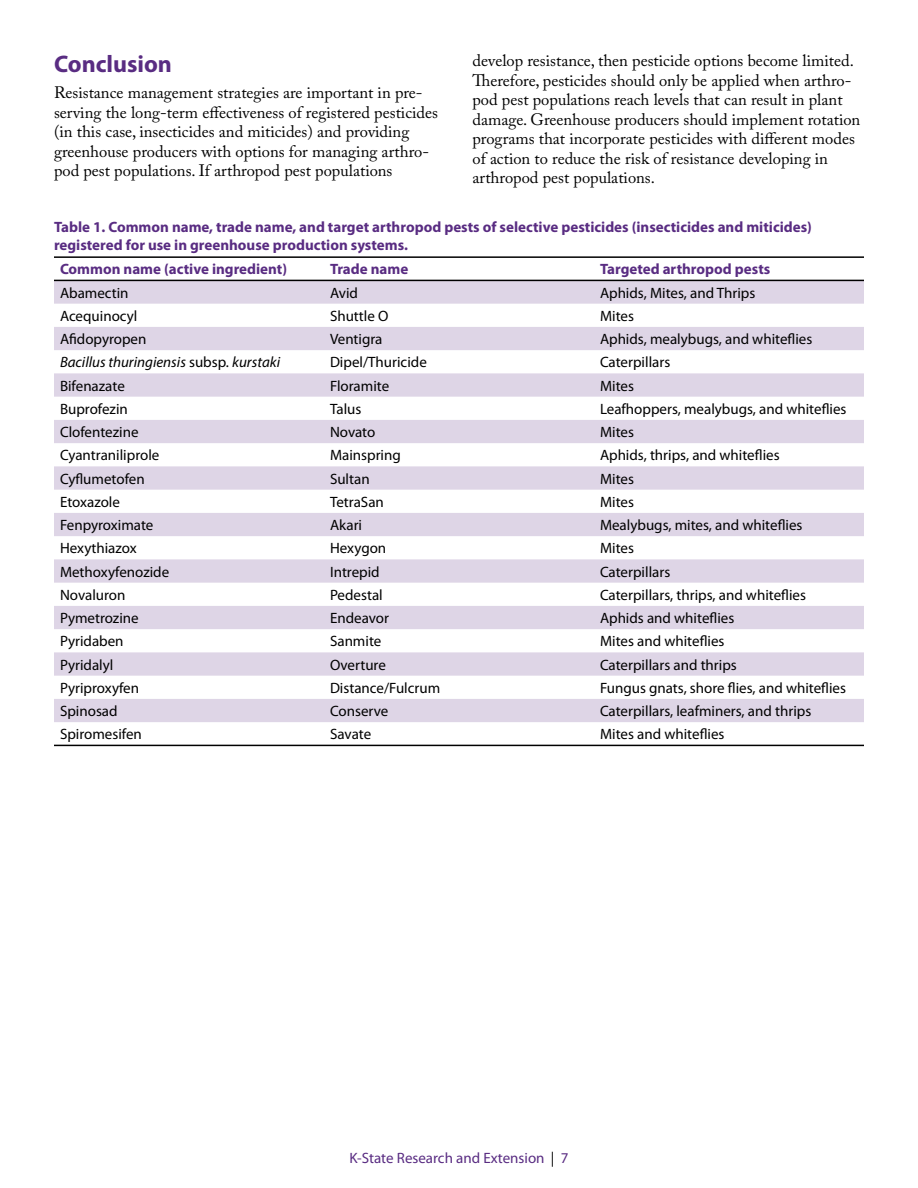
<style>
.page{position:relative;width:918px;height:1188px;background:#fff}
.page>*{position:absolute;margin:0;border:0;box-sizing:border-box;transform-origin:0 0}
.t1{font:700 24px "Myriad Pro";color:#592c82}
.t2{font:16.5px/19.5px "Adobe Caslon Pro";color:#000}
.t3{font:15px "Myriad Pro";color:#000}
.t4{font:700 15px/18px "Myriad Pro";color:#592c82}
.t5{font:italic 15px "Myriad Pro";color:#000}
.t6{font:15px "Myriad Pro";color:#592c82}
.s1{font-style:normal}
.s2{color:#000}
</style>
<div class="page">
<svg style="left:54px;top:281px;width:810px;height:441px;fill:#ded5e6"></svg>
<hr style="left:54px;top:256px;width:270px;height:2px;background:#000">
<hr style="left:324px;top:256px;width:270px;height:2px;background:#000">
<hr style="left:594px;top:256px;width:270px;height:2px;background:#000">
<hr style="left:54px;top:280px;width:270px;height:1px;background:#000">
<hr style="left:324px;top:280px;width:270px;height:1px;background:#000">
<hr style="left:594px;top:280px;width:270px;height:1px;background:#000">
<hr style="left:54px;top:745px;width:270px;height:1px;background:#000">
<hr style="left:324px;top:745px;width:270px;height:1px;background:#000">
<hr style="left:594px;top:745px;width:270px;height:1px;background:#000">
<h1 class="t1" style="left:54px;top:48px;width:120px">Conclusion</h1>
<p class="t2" style="left:54px;top:83px;width:386px">Resistance management strategies are important in pre&shy;serving the long-term effectiveness of registered pesticides (in this case, insecticides and miticides) and providing greenhouse producers with options for managing arthro&shy;pod pest populations. If arthropod pest populations</p>
<p class="t2" style="left:473px;top:51px;width:389px">develop resistance, then pesticide options become limited.<br>Therefore, pesticides should only be applied when arthro&shy;pod pest populations reach levels that can result in plant damage. Greenhouse producers should implement rotation programs that incorporate pesticides with different modes of action to reduce the risk of resistance developing in arthropod pest populations.</p>
<p class="t4" style="left:54px;top:218px;width:759px">Table 1. Common name, trade name, and target arthropod pests of selective pesticides (insecticides and miticides) registered for use in greenhouse production systems.</p>
<p class="t4" style="left:60px;top:260px;width:229px">Common name (active ingredient)</p>
<p class="t4" style="left:330px;top:260px;width:80px">Trade name</p>
<p class="t4" style="left:600px;top:260px;width:172px">Targeted arthropod pests</p>
<p class="t3" style="left:60px;top:283px;width:70px">Abamectin</p>
<p class="t3" style="left:330px;top:283px;width:30px">Avid</p>
<p class="t3" style="left:600px;top:283px;width:157px">Aphids, Mites, and Thrips</p>
<p class="t3" style="left:60px;top:307px;width:79px">Acequinocyl</p>
<p class="t3" style="left:330px;top:307px;width:60px">Shuttle O</p>
<p class="t3" style="left:600px;top:307px;width:36px">Mites</p>
<p class="t3" style="left:60px;top:330px;width:88px">Afidopyropen</p>
<p class="t3" style="left:330px;top:330px;width:54px">Ventigra</p>
<p class="t3" style="left:600px;top:330px;width:214px">Aphids, mealybugs, and whiteflies</p>
<p class="t5" style="left:60px;top:353px;width:222px">Bacillus thuringiensis <span class="s1">subsp.</span> kurstaki</p>
<p class="t3" style="left:330px;top:353px;width:98px">Dipel/Thuricide</p>
<p class="t3" style="left:600px;top:353px;width:72px">Caterpillars</p>
<p class="t3" style="left:60px;top:376px;width:66px">Bifenazate</p>
<p class="t3" style="left:330px;top:376px;width:61px">Floramite</p>
<p class="t3" style="left:600px;top:376px;width:36px">Mites</p>
<p class="t3" style="left:60px;top:400px;width:69px">Buprofezin</p>
<p class="t3" style="left:330px;top:400px;width:33px">Talus</p>
<p class="t3" style="left:600px;top:400px;width:248px">Leafhoppers, mealybugs, and whiteflies</p>
<p class="t3" style="left:60px;top:423px;width:80px">Clofentezine</p>
<p class="t3" style="left:330px;top:423px;width:47px">Novato</p>
<p class="t3" style="left:600px;top:423px;width:36px">Mites</p>
<p class="t3" style="left:60px;top:446px;width:101px">Cyantraniliprole</p>
<p class="t3" style="left:330px;top:446px;width:72px">Mainspring</p>
<p class="t3" style="left:600px;top:446px;width:181px">Aphids, thrips, and whiteflies</p>
<p class="t3" style="left:60px;top:469px;width:86px">Cyflumetofen</p>
<p class="t3" style="left:330px;top:469px;width:41px">Sultan</p>
<p class="t3" style="left:600px;top:469px;width:36px">Mites</p>
<p class="t3" style="left:60px;top:493px;width:62px">Etoxazole</p>
<p class="t3" style="left:330px;top:493px;width:55px">TetraSan</p>
<p class="t3" style="left:600px;top:493px;width:36px">Mites</p>
<p class="t3" style="left:60px;top:516px;width:95px">Fenpyroximate</p>
<p class="t3" style="left:330px;top:516px;width:34px">Akari</p>
<p class="t3" style="left:600px;top:516px;width:204px">Mealybugs, mites, and whiteflies</p>
<p class="t3" style="left:60px;top:539px;width:78px">Hexythiazox</p>
<p class="t3" style="left:330px;top:539px;width:58px">Hexygon</p>
<p class="t3" style="left:600px;top:539px;width:36px">Mites</p>
<p class="t3" style="left:60px;top:562px;width:111px">Methoxyfenozide</p>
<p class="t3" style="left:330px;top:562px;width:51px">Intrepid</p>
<p class="t3" style="left:600px;top:562px;width:72px">Caterpillars</p>
<p class="t3" style="left:60px;top:586px;width:67px">Novaluron</p>
<p class="t3" style="left:330px;top:586px;width:54px">Pedestal</p>
<p class="t3" style="left:600px;top:586px;width:208px">Caterpillars, thrips, and whiteflies</p>
<p class="t3" style="left:60px;top:609px;width:80px">Pymetrozine</p>
<p class="t3" style="left:330px;top:609px;width:60px">Endeavor</p>
<p class="t3" style="left:600px;top:609px;width:136px">Aphids and whiteflies</p>
<p class="t3" style="left:60px;top:632px;width:65px">Pyridaben</p>
<p class="t3" style="left:330px;top:632px;width:53px">Sanmite</p>
<p class="t3" style="left:600px;top:632px;width:126px">Mites and whiteflies</p>
<p class="t3" style="left:60px;top:655px;width:55px">Pyridalyl</p>
<p class="t3" style="left:330px;top:655px;width:57px">Overture</p>
<p class="t3" style="left:600px;top:655px;width:138px">Caterpillars and thrips</p>
<p class="t3" style="left:60px;top:679px;width:81px">Pyriproxyfen</p>
<p class="t3" style="left:330px;top:679px;width:112px">Distance/Fulcrum</p>
<p class="t3" style="left:600px;top:679px;width:248px">Fungus gnats, shore flies, and whiteflies</p>
<p class="t3" style="left:60px;top:702px;width:59px">Spinosad</p>
<p class="t3" style="left:330px;top:702px;width:60px">Conserve</p>
<p class="t3" style="left:600px;top:702px;width:213px">Caterpillars, leafminers, and thrips</p>
<p class="t3" style="left:60px;top:725px;width:83px">Spiromesifen</p>
<p class="t3" style="left:330px;top:725px;width:43px">Savate</p>
<p class="t3" style="left:600px;top:725px;width:126px">Mites and whiteflies</p>
<p class="t6" style="left:349px;top:1149px;width:221px">K-State Research and Extension <span class="s2">|</span> 7</p>
</div>
